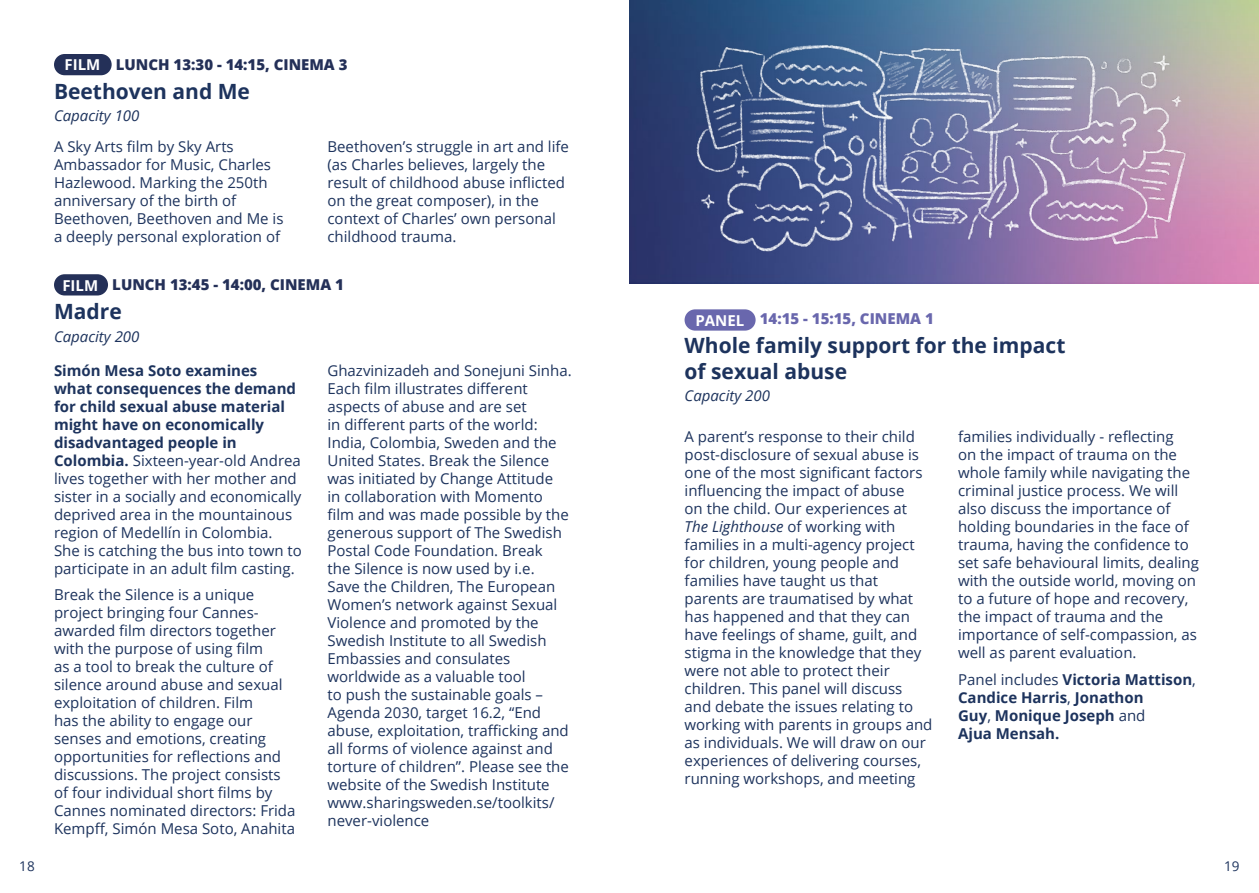
<style>
.page{position:relative;width:1259px;height:893px;background:#fff}
.page>*{position:absolute;margin:0;border:0;box-sizing:border-box;transform-origin:0 0}
.t1{font:700 21px/25.2px "Open Sans";color:#1d335d}
.t2{font:15px/18px "Open Sans";color:#1d335d}
.t3{font:700 15px/18px "Open Sans";color:#1d335d}
.t4{font:800 15px "Open Sans";color:#243058}
.t5{font:italic 15px "Open Sans";color:#1d335d}
.t6{font:800 15px "Open Sans";color:#6967ad}
.t7{font:700 15px "Open Sans";color:#fff}
.t8{font:13.5px "Open Sans";color:#1d335d}
.s1{font-weight:700;color:#fff}
.s2{font-weight:700}
.s3{font-style:italic}
.s4{font-weight:400}
</style>
<div class="page">
<div style="left:684px;top:309px;width:71px;height:22px;background:#6967ad;border-radius:11px"></div>
<img style="left:629px;top:0;width:630px;height:283px">
<img style="left:684px;top:32px;width:514px;height:227px">
<div style="left:54px;top:54px;width:58px;height:21px;background:#243058;border-radius:11px"></div>
<div style="left:54px;top:274px;width:54px;height:21px;background:#243058;border-radius:11px"></div>
<p class="t4" style="left:65px;top:53px;width:284px"><span class="s1">FILM</span> LUNCH 13:30 - 14:15, CINEMA 3</p>
<h1 class="t1" style="left:54px;top:78px;width:197px">Beethoven and Me</h1>
<p class="t5" style="left:54px;top:106px;width:87px">Capacity 100</p>
<p class="t2" style="left:54px;top:137px;width:231px">A Sky Arts film by Sky Arts<br>Ambassador for Music, Charles<br>Hazlewood. Marking the 250th anniversary of the birth of<br>Beethoven, Beethoven and Me is a deeply personal exploration of</p>
<p class="t2" style="left:327px;top:137px;width:243px">Beethoven’s struggle in art and life (as Charles believes, largely the result of childhood abuse inflicted on the great composer), in the context of Charles’ own personal childhood trauma.</p>
<p class="t4" style="left:62px;top:273px;width:283px"><span class="s1">FILM</span> LUNCH 13:45 - 14:00, CINEMA 1</p>
<h1 class="t1" style="left:54px;top:299px;width:69px">Madre</h1>
<p class="t5" style="left:54px;top:326px;width:87px">Capacity 200</p>
<p class="t2" style="left:54px;top:361px;width:249px"><span class="s2">Simón Mesa Soto examines<br>what consequences the demand for child sexual abuse material might have on economically disadvantaged people in<br>Colombia.</span> Sixteen-year-old Andrea lives together with her mother and sister in a socially and economically deprived area in the mountainous region of Medellín in Colombia.<br>She is catching the bus into town to participate in an adult film casting.</p>
<p class="t2" style="left:54px;top:585px;width:243px">Break the Silence is a unique project bringing four Cannes&shy;awarded film directors together with the purpose of using film<br>as a tool to break the culture of silence around abuse and sexual exploitation of children. Film<br>has the ability to engage our senses and emotions, creating opportunities for reflections and discussions. The project consists of four individual short films by<br>Cannes nominated directors: Frida<br>Kempff, Simón Mesa Soto, Anahita</p>
<p class="t2" style="left:327px;top:361px;width:246px">Ghazvinizadeh and Sonejuni Sinha.<br>Each film illustrates different aspects of abuse and are set<br>in different parts of the world:<br>India, Colombia, Sweden and the<br>United States. Break the Silence was initiated by Change Attitude<br>in collaboration with Momento film and was made possible by the generous support of The Swedish<br>Postal Code Foundation. Break<br>the Silence is now used by i.e.<br>Save the Children, The European<br>Women’s network against Sexual<br>Violence and promoted by the<br>Swedish Institute to all Swedish<br>Embassies and consulates worldwide as a valuable tool<br>to push the sustainable goals –<br>Agenda 2030, target 16.2, “End abuse, exploitation, trafficking and all forms of violence against and torture of children”. Please see the website of the Swedish Institute www.sharingsweden.se/toolkits/ never-violence</p>
<p class="t6" style="left:760px;top:307px;width:175px">14:15 - 15:15, CINEMA 1</p>
<h1 class="t1" style="left:684px;top:333px;width:382px">Whole family support for the impact of sexual abuse</h1>
<p class="t5" style="left:684px;top:385px;width:87px">Capacity 200</p>
<p class="t7" style="left:695px;top:310px;width:50px">PANEL</p>
<p class="t2" style="left:684px;top:427px;width:249px">A parent’s response to their child post-disclosure of sexual abuse is one of the most significant factors influencing the impact of abuse<br>on the child. Our experiences at<br><span class="s3">The Lighthouse</span> of working with families in a multi-agency project for children, young people and families have taught us that parents are traumatised by what has happened and that they can have feelings of shame, guilt, and stigma in the knowledge that they were not able to protect their children. This panel will discuss and debate the issues relating to working with parents in groups and as individuals. We will draw on our experiences of delivering courses, running workshops, and meeting</p>
<p class="t2" style="left:958px;top:427px;width:242px">families individually - reflecting<br>on the impact of trauma on the whole family while navigating the criminal justice process. We will also discuss the importance of holding boundaries in the face of trauma, having the confidence to set safe behavioural limits, dealing with the outside world, moving on to a future of hope and recovery, the impact of trauma and the importance of self-compassion, as well as parent evaluation.</p>
<p class="t3" style="left:958px;top:670px;width:239px"><span class="s4">Panel includes</span> Victoria Mattison<span class="s4">,<br></span>Candice Harris<span class="s4">,</span> Jonathon<br>Guy<span class="s4">,</span> Monique Joseph <span class="s4">and<br></span>Ajua Mensah.</p>
<p class="t8" style="left:19px;top:857px;width:17px">18</p>
<p class="t8" style="left:1224px;top:857px;width:17px">19</p>
</div>
